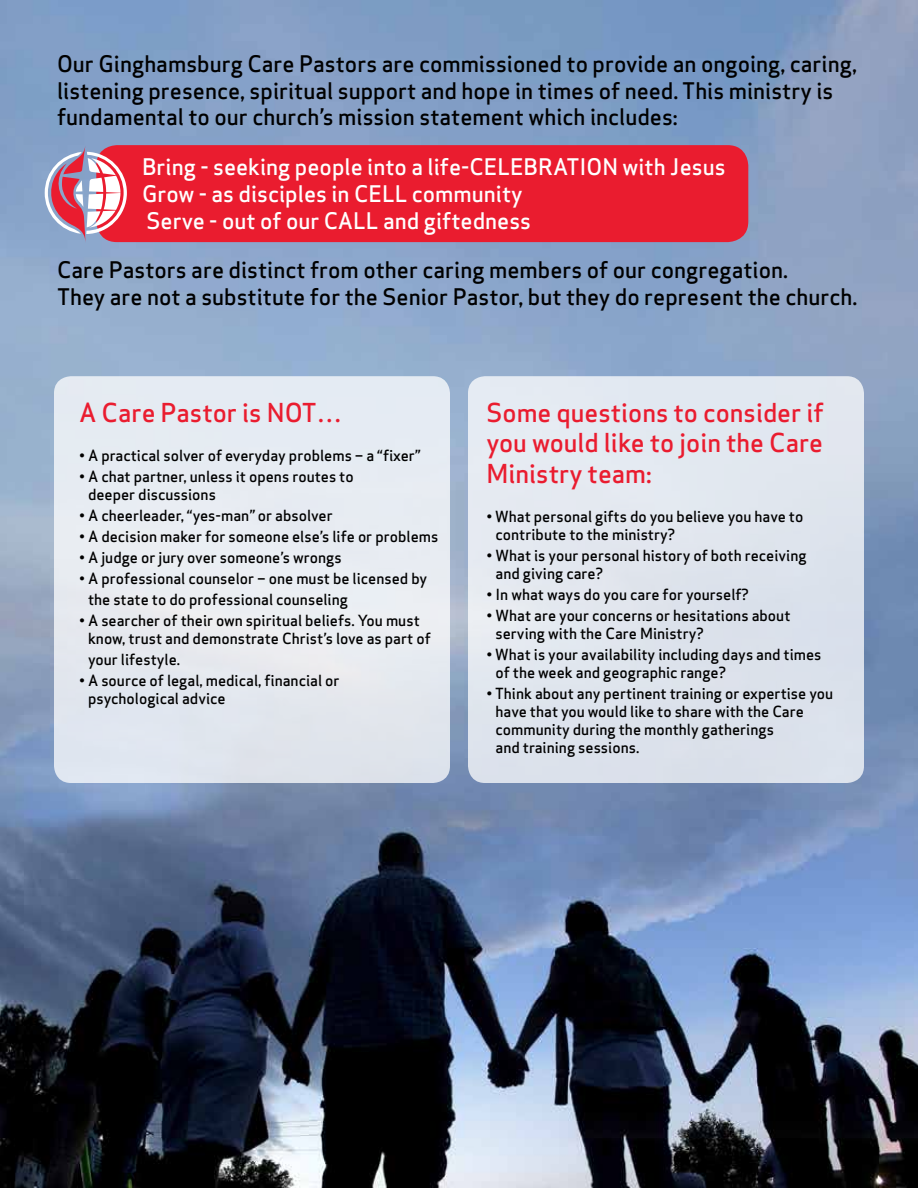
<style>
.page{position:relative;width:918px;height:1188px;background:#fff}
.page>*{position:absolute;margin:0;border:0;box-sizing:border-box;transform-origin:0 0}
.t1{font:25.5px/30.6px "Apex Sans Medium T";color:#ea1c2f;text-align:justify}
.t2{font:22.35px/26.8px "Apex Sans Medium T";color:#000}
.t3{font:22.35px/26.8px "Apex Sans Medium T";color:#fff}
.t4{font:15px/18px "Apex Sans Medium T";color:#000}
.s1{font-family:"Apex Sans Book T"}
</style>
<div class="page">
<img style="left:0;top:0;width:918px;height:1188px">
<div style="left:54px;top:376px;width:396px;height:407px;background:#e6ebf2;border-radius:17px"></div>
<div style="left:468px;top:376px;width:396px;height:407px;background:#e0e6ee;border-radius:17px"></div>
<div style="left:96px;top:145px;width:652px;height:97px;background:#ea1c2f;border-radius:21px"></div>
<svg style="left:45px;top:145px;width:82px;height:98px"></svg>
<h2 class="t2" style="left:57px;top:50px;width:801px">Our Ginghamsburg Care Pastors are commissioned to provide an ongoing, caring, listening presence, spiritual support and hope in times of need. This ministry is fundamental to our church’s mission statement which includes:</h2>
<h2 class="t3" style="left:142px;top:153px;width:585px">Bring - seeking people into a life-CELEBRATION with Jesus<br>Grow - as disciples in CELL community<br>Serve - out of our CALL and giftedness</h2>
<h2 class="t2" style="left:57px;top:256px;width:802px">Care Pastors are distinct from other caring members of our congregation.<br>They are not a substitute for the Senior Pastor, but they do represent the church.</h2>
<h1 class="t1" style="left:79px;top:397px;width:264px">A Care Pastor is NOT…</h1>
<p class="t4" style="left:79px;top:446px;width:343px"><span class="s1">•</span> A practical solver of everyday problems – a “fixer”</p>
<p class="t4" style="left:88px;top:467px;width:267px;text-indent:-9px"><span class="s1">•</span> A chat partner, unless it opens routes to deeper discussions</p>
<p class="t4" style="left:79px;top:506px;width:255px"><span class="s1">•</span> A cheerleader, “yes-man” or absolver</p>
<p class="t4" style="left:79px;top:527px;width:361px"><span class="s1">•</span> A decision maker for someone else’s life or problems</p>
<p class="t4" style="left:79px;top:548px;width:264px"><span class="s1">•</span> A judge or jury over someone’s wrongs</p>
<p class="t4" style="left:88px;top:568px;width:341px;line-height:21px;text-indent:-9px"><span class="s1">•</span> A professional counselor – one must be licensed by the state to do professional counseling</p>
<p class="t4" style="left:88px;top:611px;width:344px;text-indent:-9px"><span class="s1">•</span> A searcher of their own spiritual beliefs. You must know, trust and demonstrate Christ’s love as part of</p>
<p class="t4" style="left:88px;top:650px;width:94px">your lifestyle.</p>
<p class="t4" style="left:88px;top:671px;width:253px;text-indent:-9px"><span class="s1">•</span> A source of legal, medical, financial or psychological advice</p>
<h1 class="t1" style="left:487px;top:397px;width:339px">Some questions to consider if you would like to join the Care Ministry team:</h1>
<p class="t4" style="left:496px;top:507px;width:309px;text-indent:-9px"><span class="s1">•</span> What personal gifts do you believe you have to contribute to the ministry?</p>
<p class="t4" style="left:496px;top:546px;width:313px;text-indent:-9px"><span class="s1">•</span> What is your personal history of both receiving and giving care?</p>
<p class="t4" style="left:487px;top:585px;width:264px"><span class="s1">•</span> In what ways do you care for yourself?</p>
<p class="t4" style="left:496px;top:606px;width:296px;text-indent:-9px"><span class="s1">•</span> What are your concerns or hesitations about serving with the Care Ministry?</p>
<p class="t4" style="left:496px;top:645px;width:328px;text-indent:-9px"><span class="s1">•</span> What is your availability including days and times of the week and geographic range?</p>
<p class="t4" style="left:496px;top:684px;width:339px;text-indent:-9px"><span class="s1">•</span> Think about any pertinent training or expertise you have that you would like to share with the Care community during the monthly gatherings<br>and training sessions.</p>
</div>
